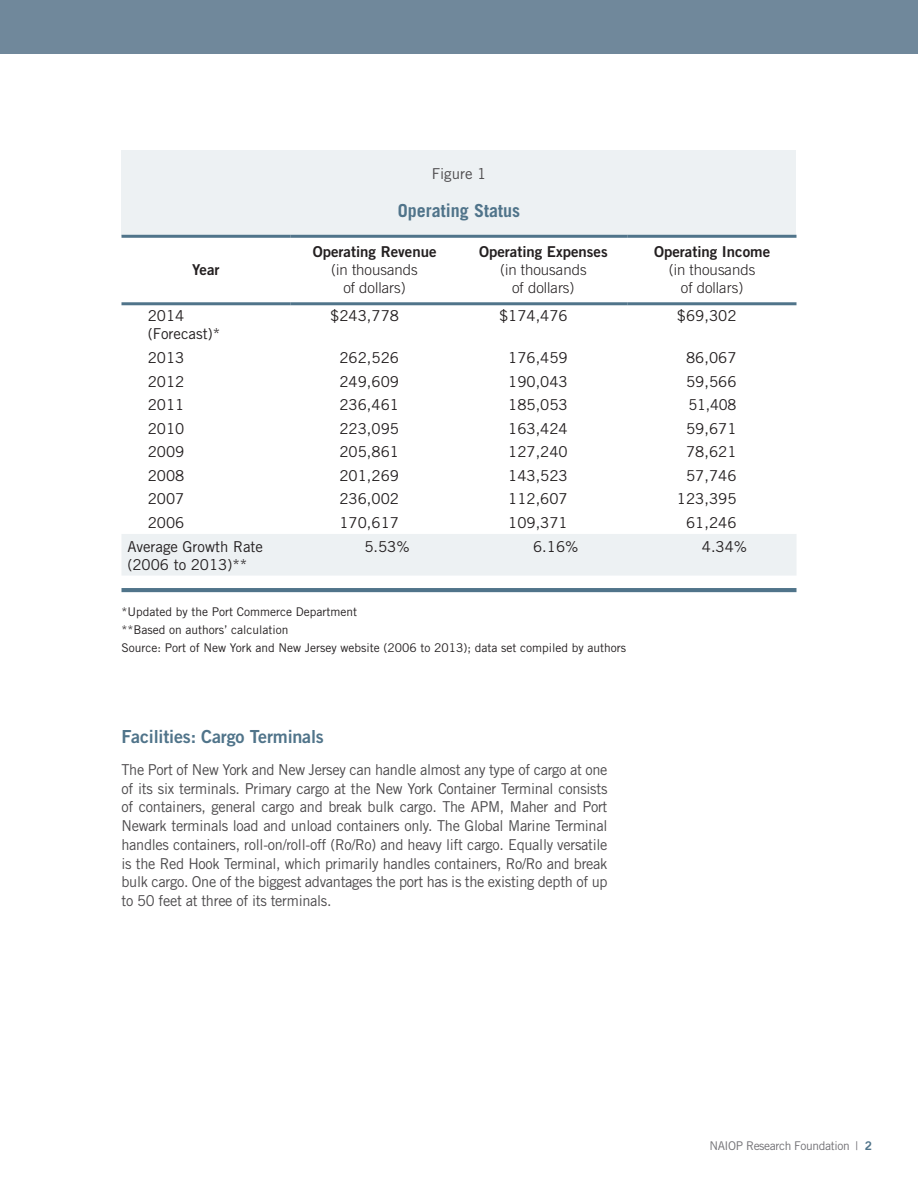
<style>
.page{position:relative;width:918px;height:1188px;background:#fff}
.page>*{position:absolute;margin:0;border:0;box-sizing:border-box;transform-origin:0 0}
.sub_head{font:18px "Trade Gothic LT Std Bd 2";letter-spacing:-.01em;color:#50748a}
.t1{font:700 18px "Trade Gothic";color:#50748a}
.body_text{font:15px/18.8px "Trade Gothic LT Std";letter-spacing:-.02em;color:#4c4a4c;text-align:justify}
.figure___s{font:15px "Trade Gothic LT Std";color:#231f20}
.t2{font:300 15px/18px "Trade Gothic LT Std";color:#231f20;text-align:center}
.figure_dates{font:15px/18px "Trade Gothic LT Std";color:#231f20}
.t3{font:15px "Trade Gothic LT Std Bd 2";color:#231f20}
.t4{font:12px "Trade Gothic LT Std";color:#231f20}
.t5{font:12px "Trade Gothic LT Std";letter-spacing:-.03em;color:#717074}
.s1{font-family:"Trade Gothic LT Std Bd 2";font-weight:400}
.s2{font-family:"Trade Gothic LT Std Bd 2";color:#50748a}
</style>
<div class="page">
<div style="left:0;top:0;width:918px;height:54px;background:#70889b"></div>
<div style="left:122px;top:150px;width:674px;height:85px;background:#edf1f3"></div>
<div style="left:122px;top:534px;width:674px;height:42px;background:#edf1f3"></div>
<hr style="left:122px;top:235px;width:168px;height:3px;background:#50748a">
<hr style="left:290px;top:235px;width:169px;height:3px;background:#50748a">
<hr style="left:459px;top:235px;width:169px;height:3px;background:#50748a">
<hr style="left:628px;top:235px;width:168px;height:3px;background:#50748a">
<hr style="left:122px;top:302px;width:168px;height:3px;background:#50748a">
<hr style="left:290px;top:302px;width:169px;height:3px;background:#50748a">
<hr style="left:459px;top:302px;width:169px;height:3px;background:#50748a">
<hr style="left:628px;top:302px;width:168px;height:3px;background:#50748a">
<hr style="left:122px;top:588px;width:674px;height:4px;background:#50748a">
<p class="t3" style="left:192px;top:261px;width:29px">Year</p>
<p class="figure_dates" style="left:148px;top:307px;width:38px">2014</p>
<p class="figure_dates" style="left:148px;top:325px;width:74px">(Forecast)*</p>
<p class="body_text" style="left:432px;top:164px;width:56px">Figure 1</p>
<p class="t1" style="left:398px;top:199px;width:124px">Operating Status</p>
<p class="t2" style="left:313px;top:243px;width:125px"><span class="s1">Operating Revenue </span>(in thousands<br>of dollars)</p>
<p class="t2" style="left:479px;top:243px;width:130px"><span class="s1">Operating Expenses </span>(in thousands<br>of dollars)</p>
<p class="t2" style="left:654px;top:243px;width:118px"><span class="s1">Operating Income </span>(in thousands<br>of dollars)</p>
<p class="figure___s" style="left:330px;top:307px;width:70px">$243,778</p>
<p class="figure___s" style="left:499px;top:307px;width:70px">$174,476</p>
<p class="figure___s" style="left:677px;top:307px;width:61px">$69,302</p>
<p class="figure_dates" style="left:148px;top:348px;width:38px">2013</p>
<p class="figure___s" style="left:339px;top:349px;width:61px">262,526</p>
<p class="figure___s" style="left:508px;top:349px;width:61px">176,459</p>
<p class="figure___s" style="left:686px;top:349px;width:52px">86,067</p>
<p class="figure_dates" style="left:148px;top:372px;width:38px">2012</p>
<p class="figure___s" style="left:339px;top:372px;width:61px">249,609</p>
<p class="figure___s" style="left:508px;top:372px;width:61px">190,043</p>
<p class="figure___s" style="left:686px;top:372px;width:52px">59,566</p>
<p class="figure_dates" style="left:148px;top:396px;width:38px">2011</p>
<p class="figure___s" style="left:339px;top:396px;width:61px">236,461</p>
<p class="figure___s" style="left:508px;top:396px;width:61px">185,053</p>
<p class="figure___s" style="left:688px;top:396px;width:50px">51,408</p>
<p class="figure_dates" style="left:148px;top:419px;width:38px">2010</p>
<p class="figure___s" style="left:339px;top:419px;width:61px">223,095</p>
<p class="figure___s" style="left:508px;top:419px;width:61px">163,424</p>
<p class="figure___s" style="left:686px;top:419px;width:52px">59,671</p>
<p class="figure_dates" style="left:148px;top:443px;width:38px">2009</p>
<p class="figure___s" style="left:339px;top:443px;width:61px">205,861</p>
<p class="figure___s" style="left:508px;top:443px;width:61px">127,240</p>
<p class="figure___s" style="left:686px;top:443px;width:52px">78,621</p>
<p class="figure_dates" style="left:148px;top:466px;width:38px">2008</p>
<p class="figure___s" style="left:339px;top:466px;width:61px">201,269</p>
<p class="figure___s" style="left:508px;top:466px;width:61px">143,523</p>
<p class="figure___s" style="left:686px;top:466px;width:52px">57,746</p>
<p class="figure_dates" style="left:148px;top:490px;width:38px">2007</p>
<p class="figure___s" style="left:339px;top:490px;width:61px">236,002</p>
<p class="figure___s" style="left:508px;top:490px;width:61px">112,607</p>
<p class="figure___s" style="left:677px;top:490px;width:61px">123,395</p>
<p class="figure_dates" style="left:148px;top:513px;width:38px">2006</p>
<p class="figure___s" style="left:339px;top:514px;width:61px">170,617</p>
<p class="figure___s" style="left:508px;top:514px;width:61px">109,371</p>
<p class="figure___s" style="left:686px;top:514px;width:52px">61,246</p>
<p class="figure_dates" style="left:127px;top:537px;width:137px">Average Growth Rate (2006 to 2013)**</p>
<p class="figure___s" style="left:364px;top:537px;width:47px">5.53%</p>
<p class="figure___s" style="left:533px;top:537px;width:47px">6.16%</p>
<p class="figure___s" style="left:702px;top:537px;width:47px">4.34%</p>
<p class="t4" style="left:122px;top:604px;width:237px">*Updated by the Port Commerce Department</p>
<p class="t4" style="left:122px;top:622px;width:169px">**Based on authors’ calculation</p>
<p class="t4" style="left:122px;top:640px;width:506px">Source: Port of New York and New Jersey website (2006 to 2013); data set compiled by authors</p>
<p class="sub_head" style="left:122px;top:725px;width:204px">Facilities: Cargo Terminals</p>
<p class="body_text" style="left:122px;top:760px;width:488px">The Port of New York and New Jersey can handle almost any type of cargo at one of its six terminals. Primary cargo at the New York Container Terminal consists of containers, general cargo and break bulk cargo. The APM, Maher and Port Newark terminals load and unload containers only. The Global Marine Terminal handles containers, roll-on/roll-off (Ro/Ro) and heavy lift cargo. Equally versatile is the Red Hook Terminal, which primarily handles containers, Ro/Ro and break bulk cargo. One of the biggest advantages the port has is the existing depth of up to 50 feet at three of its terminals.</p>
<p class="t5" style="left:709px;top:1139px;width:164px">NAIOP Research Foundation | <span class="s2">2</span></p>
</div>
